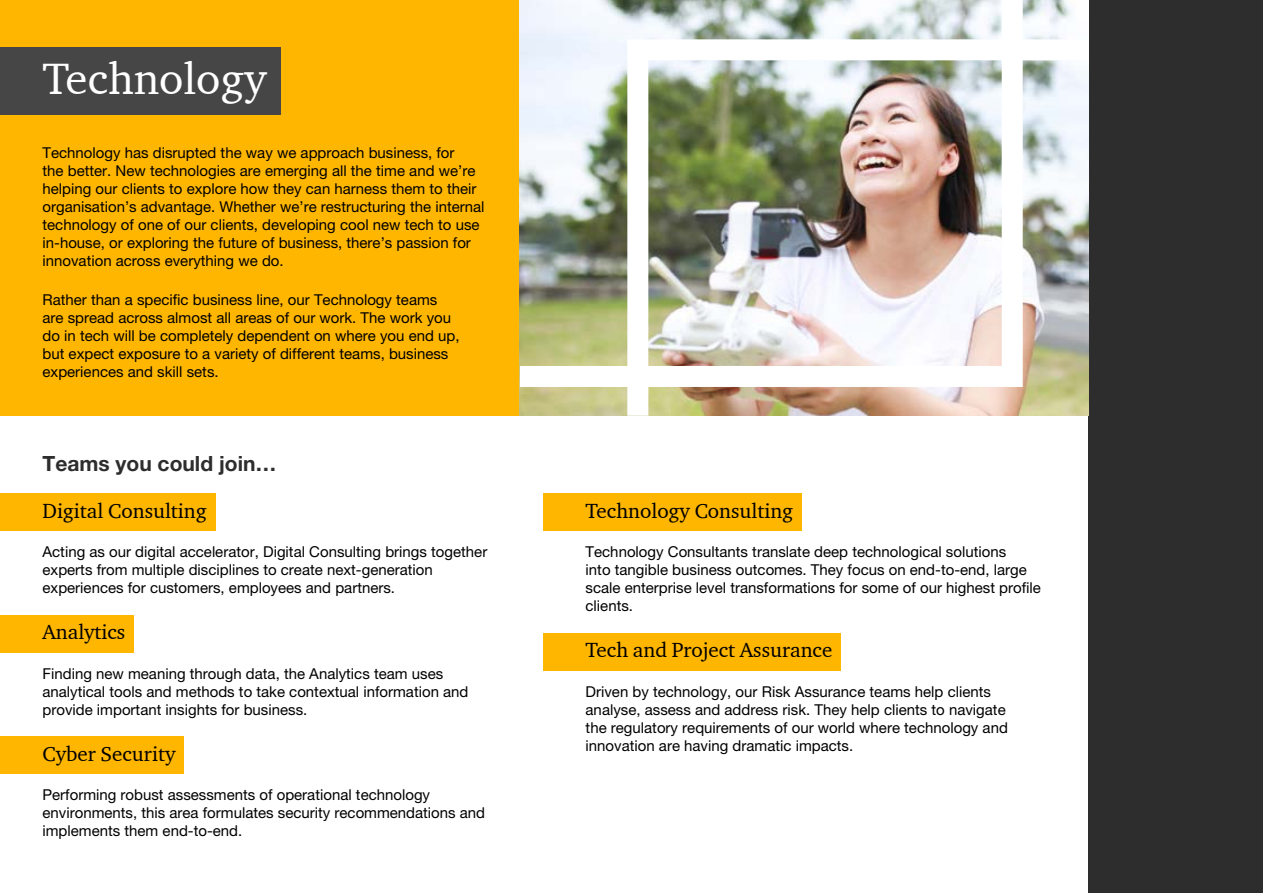
<style>
.page{position:relative;width:1263px;height:893px;background:#fff}
.page>*{position:absolute;margin:0;border:0;box-sizing:border-box;transform-origin:0 0}
.t1{font:45px "Charter ITC";color:#fff}
.t2{font:21px "Charter ITC";color:#000}
.t3{font:700 21px "Helvetica Neue";color:#2d2d2d}
.t4{font:15px/18px "Helvetica Neue";color:#000}
</style>
<div class="page">
<div style="left:1089px;top:0;width:174px;height:893px;background:#2d2d2d"></div>
<div style="left:0;top:0;width:520px;height:416px;background:#ffb600"></div>
<div style="left:0;top:47px;width:280px;height:68px;background:#464646"></div>
<div style="left:0;top:493px;width:215px;height:38px;background:#ffb600"></div>
<div style="left:0;top:615px;width:134px;height:37px;background:#ffb600"></div>
<div style="left:0;top:737px;width:184px;height:37px;background:#ffb600"></div>
<div style="left:543px;top:493px;width:259px;height:38px;background:#ffb600"></div>
<div style="left:543px;top:633px;width:298px;height:37px;background:#ffb600"></div>
<img style="left:617px;top:31px;width:472px;height:406px">
<img style="left:519px;top:0;width:514px;height:397px">
<h1 class="t1" style="left:43px;top:50px;width:225px">Technology</h1>
<p class="t4" style="left:43px;top:144px;width:443px">Technology has disrupted the way we approach business, for<br>the better. New technologies are emerging all the time and we’re helping our clients to explore how they can harness them to their organisation’s advantage. Whether we’re restructuring the internal technology of one of our clients, developing cool new tech to use in-house, or exploring the future of business, there’s passion for innovation across everything we do.</p>
<p class="t4" style="left:43px;top:291px;width:419px">Rather than a specific business line, our Technology teams are spread across almost all areas of our work. The work you do in tech will be completely dependent on where you end up, but expect exposure to a variety of different teams, business experiences and skill sets.</p>
<h2 class="t3" style="left:43px;top:451px;width:236px">Teams you could join…</h2>
<h2 class="t2" style="left:43px;top:497px;width:166px">Digital Consulting</h2>
<p class="t4" style="left:43px;top:542px;width:446px">Acting as our digital accelerator, Digital Consulting brings together experts from multiple disciplines to create next-generation experiences for customers, employees and partners.</p>
<h2 class="t2" style="left:43px;top:619px;width:84px">Analytics</h2>
<p class="t4" style="left:43px;top:664px;width:427px">Finding new meaning through data, the Analytics team uses analytical tools and methods to take contextual information and provide important insights for business.</p>
<h2 class="t2" style="left:43px;top:741px;width:134px">Cyber Security</h2>
<p class="t4" style="left:43px;top:786px;width:444px">Performing robust assessments of operational technology environments, this area formulates security recommendations and implements them end-to-end.</p>
<h2 class="t2" style="left:586px;top:497px;width:209px">Technology Consulting</h2>
<p class="t4" style="left:586px;top:542px;width:457px">Technology Consultants translate deep technological solutions<br>into tangible business outcomes. They focus on end-to-end, large scale enterprise level transformations for some of our highest profile clients.</p>
<h2 class="t2" style="left:586px;top:637px;width:248px">Tech and Project Assurance</h2>
<p class="t4" style="left:586px;top:682px;width:424px">Driven by technology, our Risk Assurance teams help clients analyse, assess and address risk. They help clients to navigate the regulatory requirements of our world where technology and innovation are having dramatic impacts.</p>
</div>
